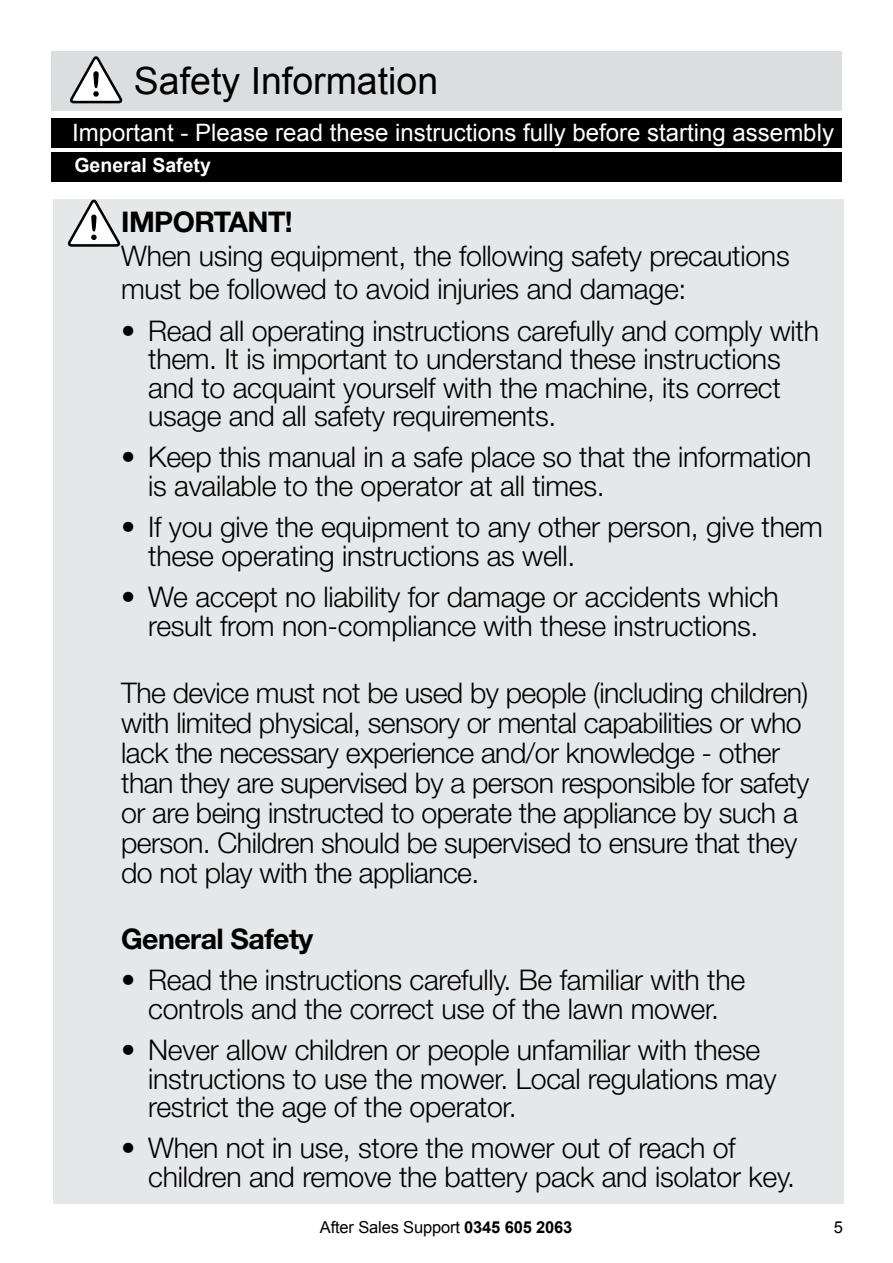
<style>
.page{position:relative;width:893px;height:1263px;background:#fff}
.page>*{position:absolute;margin:0;border:0;box-sizing:border-box;transform-origin:0 0}
.t1{font:37.5px "Arial";color:#000}
.t2{font:300 28.5px/28.5px "Helvetica Neue LT Std";letter-spacing:-.01em;color:#000}
.t3{font:700 28.5px "Helvetica Neue LT Std";letter-spacing:-.02em;color:#000}
.t4{font:24px "Arial";color:#fff}
.t5{font:700 19.5px "Arial";color:#fff}
.t6{font:16.5px "Arial";letter-spacing:-.01em;color:#000}
.s1{font-weight:700}
</style>
<div class="page">
<div style="left:51px;top:51px;width:791px;height:60px;background:#dcddde"></div>
<div style="left:51px;top:118px;width:791px;height:30px;background:#000"></div>
<div style="left:51px;top:152px;width:791px;height:30px;background:#000"></div>
<svg style="left:70px;top:56px;width:53px;height:48px"></svg>
<div style="left:53px;top:199px;width:791px;height:1004px;background:#e6e7e8"></div>
<svg style="left:67px;top:199px;width:54px;height:48px"></svg>
<h1 class="t1" style="left:134px;top:57px;width:306px">Safety Information</h1>
<p class="t4" style="left:72px;top:117px;width:763px">Important - Please read these instructions fully before starting assembly</p>
<p class="t5" style="left:74px;top:153px;width:138px">General Safety</p>
<p class="t3" style="left:121px;top:204px;width:173px">IMPORTANT!</p>
<p class="t2" style="left:121px;top:238px;width:670px;line-height:33.8px">When using equipment, the following safety precautions must be followed to avoid injuries and damage:</p>
<p class="t2" style="left:148px;top:316px;width:672px;text-indent:-27px"><span class="s1">•</span> Read all operating instructions carefully and comply with them. It is important to understand these instructions and to acquaint yourself with the machine, its correct usage and all safety requirements.</p>
<p class="t2" style="left:148px;top:442px;width:665px;text-indent:-27px"><span class="s1">•</span> Keep this manual in a safe place so that the information is available to the operator at all times.</p>
<p class="t2" style="left:148px;top:512px;width:676px;text-indent:-27px"><span class="s1">•</span> If you give the equipment to any other person, give them these operating instructions as well.</p>
<p class="t2" style="left:121px;top:582px;width:659px;text-align:center"><span class="s1">•</span> We accept no liability for damage or accidents which result from non-compliance with these instructions.</p>
<p class="t2" style="left:121px;top:677px;width:690px;line-height:30px">The device must not be used by people (including children) with limited physical, sensory or mental capabilities or who lack the necessary experience and/or knowledge - other than they are supervised by a person responsible for safety or are being instructed to operate the appliance by such a person. Children should be supervised to ensure that they do not play with the appliance.</p>
<p class="t3" style="left:121px;top:921px;width:194px">General Safety</p>
<p class="t2" style="left:121px;top:965px;width:626px;text-align:center"><span class="s1">•</span> Read the instructions carefully. Be familiar with the controls and the correct use of the lawn mower.</p>
<p class="t2" style="left:148px;top:1035px;width:630px;text-indent:-27px"><span class="s1">•</span> Never allow children or people unfamiliar with these instructions to use the mower. Local regulations may restrict the age of the operator.</p>
<p class="t2" style="left:148px;top:1133px;width:648px;text-indent:-27px"><span class="s1">•</span> When not in use, store the mower out of reach of children and remove the battery pack and isolator key.</p>
<p class="t6" style="left:320px;top:1216px;width:254px">After Sales Support <span class="s1">0345 605 2063</span></p>
<p class="t6" style="left:834px;top:1216px;width:11px">5</p>
</div>
